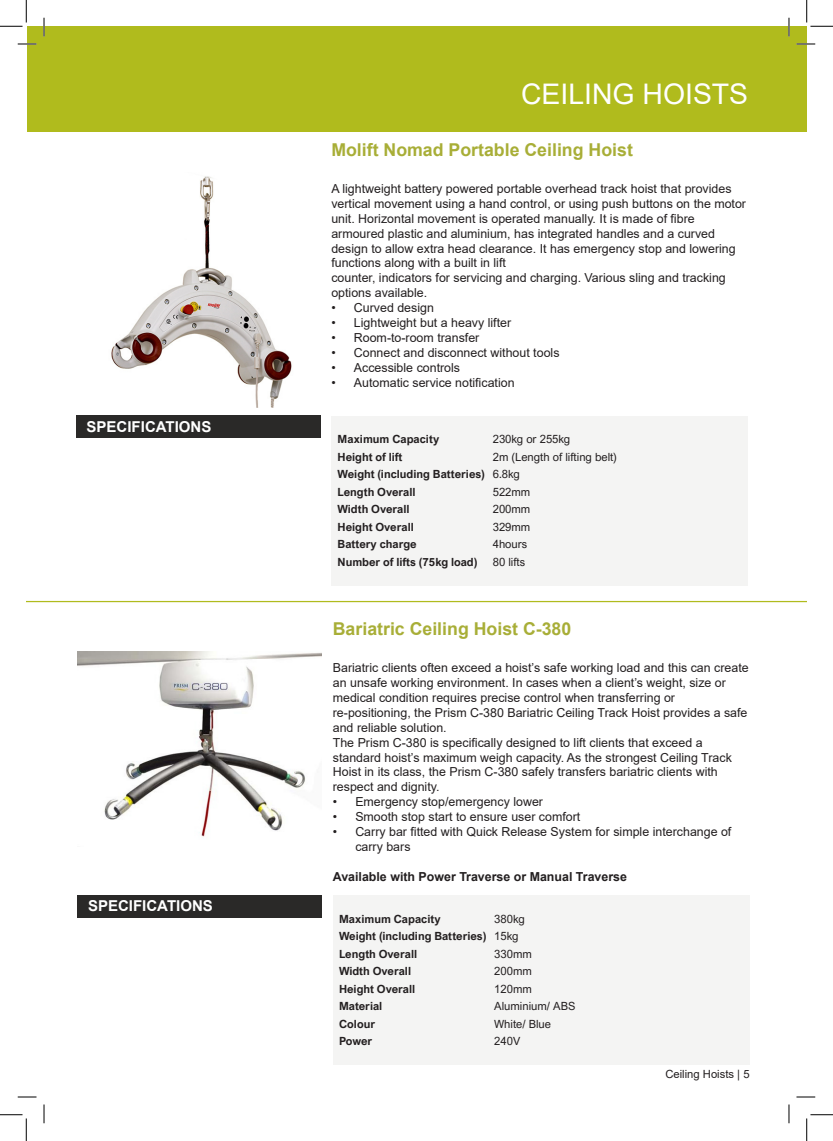
<style>
.page{position:relative;width:833px;height:1141px;background:#fff}
.page>*{position:absolute;margin:0;border:0;box-sizing:border-box;transform-origin:0 0}
.t1{font:28.38px "Arial";color:#fff}
.t2{font:700 17.75px "Arial";color:#a8ae37}
.t3{font:700 15px "Arial";color:#fff}
.t4{font:12.38px/14.9px "Arial";color:#231f20}
.t5{font:700 12.38px "Arial";color:#231f20}
.t6{font:700 11.25px "Arial Nova";color:#231f20}
.t7{font:11.25px "Arial Nova";color:#231f20}
.t8{font:11.25px "Arial";color:#231f20}
</style>
<div class="page">
<div style="left:27px;top:26px;width:779px;height:106px;background:#b0bb1d"></div>
<hr style="left:26px;top:601px;width:780px;height:1px;background:#b0bb1d">
<div style="left:331px;top:415px;width:416px;height:170px;background:#f4f4f3"></div>
<div style="left:76px;top:415px;width:244px;height:23px;background:#2a2928"></div>
<div style="left:77px;top:894px;width:245px;height:23px;background:#2a2928"></div>
<div style="left:332px;top:894px;width:417px;height:170px;background:#f4f4f3"></div>
<img style="left:111px;top:176px;width:181px;height:231px">
<img style="left:77px;top:651px;width:245px;height:186px">
<svg style="left:18px;top:43px;width:18px;height:2px"></svg>
<svg style="left:796px;top:43px;width:18px;height:2px"></svg>
<svg style="left:18px;top:1096px;width:18px;height:1px"></svg>
<svg style="left:796px;top:1096px;width:18px;height:1px"></svg>
<svg style="left:43px;top:18px;width:2px;height:18px"></svg>
<svg style="left:43px;top:1104px;width:2px;height:19px"></svg>
<svg style="left:788px;top:18px;width:1px;height:18px"></svg>
<svg style="left:788px;top:1104px;width:1px;height:19px"></svg>
<svg style="left:0;top:0;width:27px;height:27px"></svg>
<svg style="left:0;top:1114px;width:27px;height:26px"></svg>
<svg style="left:806px;top:0;width:26px;height:27px"></svg>
<svg style="left:806px;top:1114px;width:26px;height:26px"></svg>
<p class="t3" style="left:86px;top:416px;width:126px">SPECIFICATIONS</p>
<p class="t3" style="left:88px;top:895px;width:126px">SPECIFICATIONS</p>
<p class="t1" style="left:520px;top:74px;width:228px">CEILING HOISTS</p>
<p class="t2" style="left:331px;top:137px;width:303px">Molift Nomad Portable Ceiling Hoist</p>
<p class="t4" style="left:331px;top:181px;width:416px">A lightweight battery powered portable overhead track hoist that provides vertical movement using a hand control, or using push buttons on the motor unit. Horizontal movement is operated manually. It is made of fibre</p>
<p class="t4" style="left:331px;top:226px;width:405px">armoured plastic and aluminium, has integrated handles and a curved design to allow extra head clearance. It has emergency stop and lowering functions along with a built in lift</p>
<p class="t4" style="left:331px;top:270px;width:396px">counter, indicators for servicing and charging. Various sling and tracking options available.</p>
<p class="t4" style="left:331px;top:300px;width:104px">• Curved design</p>
<p class="t4" style="left:331px;top:315px;width:181px">• Lightweight but a heavy lifter</p>
<p class="t4" style="left:331px;top:330px;width:149px">• Room-to-room transfer</p>
<p class="t4" style="left:331px;top:345px;width:229px">• Connect and disconnect without tools</p>
<p class="t4" style="left:331px;top:360px;width:130px">• Accessible controls</p>
<p class="t4" style="left:331px;top:374px;width:185px">• Automatic service notification</p>
<p class="t6" style="left:337px;top:432px;width:103px">Maximum Capacity</p>
<p class="t6" style="left:337px;top:450px;width:66px">Height of lift</p>
<p class="t6" style="left:337px;top:467px;width:149px">Weight (including Batteries)</p>
<p class="t6" style="left:337px;top:485px;width:79px">Length Overall</p>
<p class="t6" style="left:337px;top:502px;width:73px">Width Overall</p>
<p class="t6" style="left:337px;top:520px;width:78px">Height Overall</p>
<p class="t6" style="left:337px;top:537px;width:81px">Battery charge</p>
<p class="t6" style="left:337px;top:555px;width:141px">Number of lifts (75kg load)</p>
<p class="t7" style="left:492px;top:433px;width:79px">230kg or 255kg</p>
<p class="t7" style="left:492px;top:450px;width:126px">2m (Length of lifting belt)</p>
<p class="t7" style="left:492px;top:468px;width:28px">6.8kg</p>
<p class="t7" style="left:492px;top:485px;width:39px">522mm</p>
<p class="t7" style="left:492px;top:503px;width:39px">200mm</p>
<p class="t7" style="left:492px;top:520px;width:39px">329mm</p>
<p class="t7" style="left:492px;top:538px;width:36px">4hours</p>
<p class="t7" style="left:492px;top:555px;width:34px">80 lifts</p>
<p class="t2" style="left:332px;top:616px;width:240px">Bariatric Ceiling Hoist C-380</p>
<p class="t4" style="left:332px;top:660px;width:417px">Bariatric clients often exceed a hoist’s safe working load and this can create an unsafe working environment. In cases when a client’s weight, size or medical condition requires precise control when transferring or</p>
<p class="t4" style="left:332px;top:705px;width:416px">re-positioning, the Prism C-380 Bariatric Ceiling Track Hoist provides a safe and reliable solution.</p>
<p class="t4" style="left:332px;top:734px;width:371px">The Prism C-380 is specifically designed to lift clients that exceed a</p>
<p class="t4" style="left:332px;top:749px;width:400px">standard hoist’s maximum weigh capacity. As the strongest Ceiling Track<br>Hoist in its class, the Prism C-380 safely transfers bariatric clients with respect and dignity.</p>
<p class="t4" style="left:332px;top:794px;width:211px">• Emergency stop/emergency lower</p>
<p class="t4" style="left:332px;top:809px;width:249px">• Smooth stop start to ensure user comfort</p>
<p class="t4" style="left:355px;top:824px;width:377px;text-indent:-22px">• Carry bar fitted with Quick Release System for simple interchange of carry bars</p>
<p class="t5" style="left:332px;top:867px;width:295px">Available with Power Traverse or Manual Traverse</p>
<p class="t6" style="left:339px;top:911px;width:103px">Maximum Capacity</p>
<p class="t6" style="left:339px;top:929px;width:149px">Weight (including Batteries)</p>
<p class="t6" style="left:339px;top:946px;width:79px">Length Overall</p>
<p class="t6" style="left:339px;top:964px;width:73px">Width Overall</p>
<p class="t6" style="left:339px;top:981px;width:78px">Height Overall</p>
<p class="t6" style="left:339px;top:999px;width:45px">Material</p>
<p class="t6" style="left:339px;top:1016px;width:37px">Colour</p>
<p class="t6" style="left:339px;top:1034px;width:35px">Power</p>
<p class="t7" style="left:494px;top:912px;width:32px">380kg</p>
<p class="t7" style="left:494px;top:929px;width:26px">15kg</p>
<p class="t7" style="left:494px;top:947px;width:39px">330mm</p>
<p class="t7" style="left:494px;top:964px;width:39px">200mm</p>
<p class="t7" style="left:494px;top:982px;width:39px">120mm</p>
<p class="t7" style="left:494px;top:999px;width:83px">Aluminium/ ABS</p>
<p class="t7" style="left:494px;top:1017px;width:58px">White/ Blue</p>
<p class="t7" style="left:494px;top:1034px;width:27px">240V</p>
<p class="t8" style="left:665px;top:1065px;width:86px">Ceiling Hoists | 5</p>
</div>
